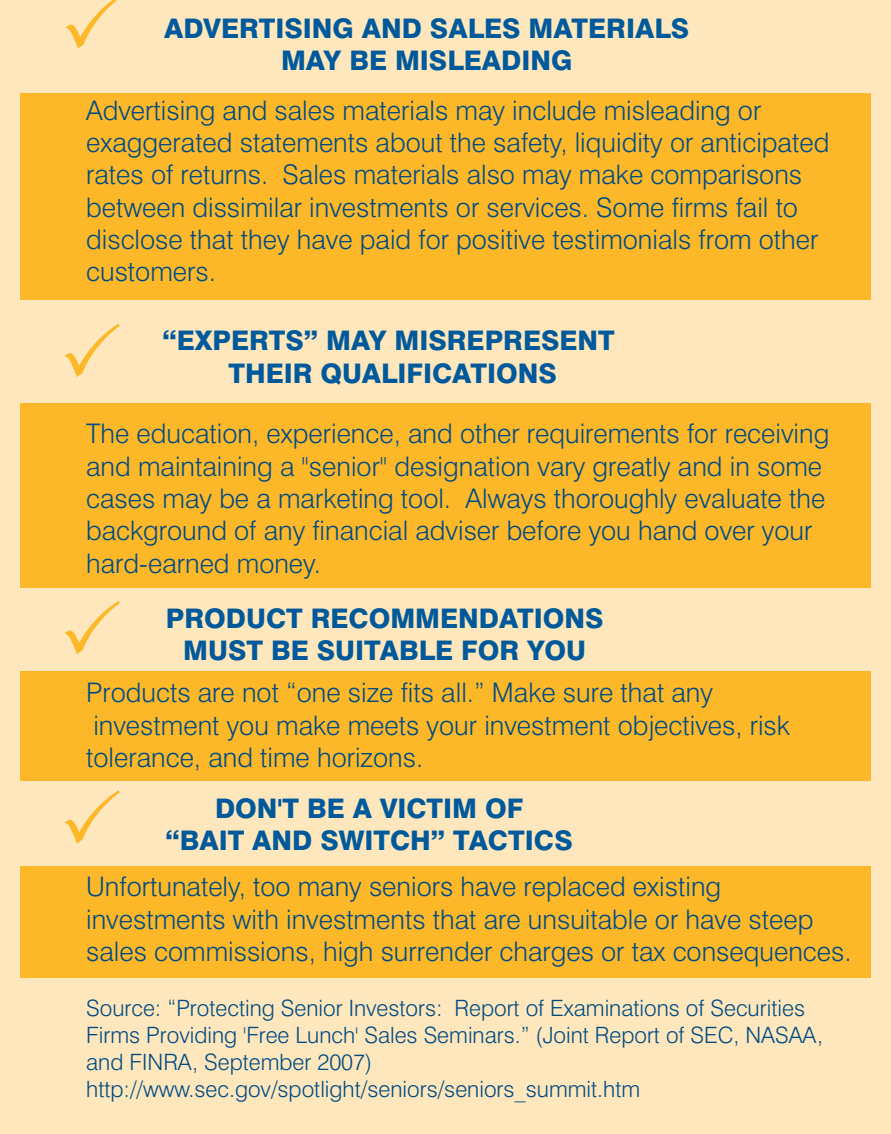
<style>
.page{position:relative;width:891px;height:1134px;background:#fee7bc}
.page>*{position:absolute;margin:0;border:0;box-sizing:border-box;transform-origin:0 0}
.t1{font:300 27px/32.4px "Swiss 721 BT";color:#004b84}
.t2{font:800 27px/32.4px "Swiss 721 BT";color:#00599b;text-align:center}
.t3{font:300 22.5px/27px "Swiss 721 BT";color:#004b84}
</style>
<div class="page">
<svg style="left:64px;top:324px;width:56px;height:53px"></svg>
<svg style="left:65px;top:0;width:52px;height:49px"></svg>
<svg style="left:64px;top:601px;width:56px;height:53px"></svg>
<div style="left:20px;top:93px;width:851px;height:207px;background:#fcb828"></div>
<div style="left:20px;top:867px;width:851px;height:111px;background:#fcb828"></div>
<div style="left:20px;top:404px;width:851px;height:184px;background:#fcb828"></div>
<div style="left:20px;top:671px;width:851px;height:110px;background:#fcb828"></div>
<svg style="left:64px;top:790px;width:56px;height:54px"></svg>
<p class="t2" style="left:164px;top:15px;width:527px">ADVERTISING AND SALES MATERIALS<br>MAY BE MISLEADING</p>
<p class="t1" style="left:86px;top:96px;width:745px">Advertising and sales materials may include misleading or exaggerated statements about the safety, liquidity or anticipated rates of returns. Sales materials also may make comparisons between dissimilar investments or services. Some firms fail to disclose that they have paid for positive testimonials from other customers.</p>
<p class="t2" style="left:163px;top:327px;width:454px">“EXPERTS” MAY MISREPRESENT<br>THEIR QUALIFICATIONS</p>
<p class="t1" style="left:86px;top:420px;width:745px">The education, experience, and other requirements for receiving and maintaining a "senior" designation vary greatly and in some cases may be a marketing tool. Always thoroughly evaluate the background of any financial adviser before you hand over your hard-earned money.</p>
<p class="t2" style="left:166px;top:605px;width:439px">PRODUCT RECOMMENDATIONS<br>MUST BE SUITABLE FOR YOU</p>
<p class="t1" style="left:86px;top:679px;width:705px">Products are not “one size fits all.” Make sure that any investment you make meets your investment objectives, risk tolerance, and time horizons.</p>
<p class="t2" style="left:165px;top:795px;width:409px">DON'T BE A VICTIM OF<br>“BAIT AND SWITCH” TACTICS</p>
<p class="t1" style="left:86px;top:873px;width:767px">Unfortunately, too many seniors have replaced existing investments with investments that are unsuitable or have steep sales commissions, high surrender charges or tax consequences.</p>
<p class="t3" style="left:86px;top:997px;width:738px">Source: “Protecting Senior Investors: Report of Examinations of Securities Firms Providing 'Free Lunch' Sales Seminars.” (Joint Report of SEC, NASAA, and FINRA, September 2007) http://www.sec.gov/spotlight/seniors/seniors_summit.htm</p>
</div>
